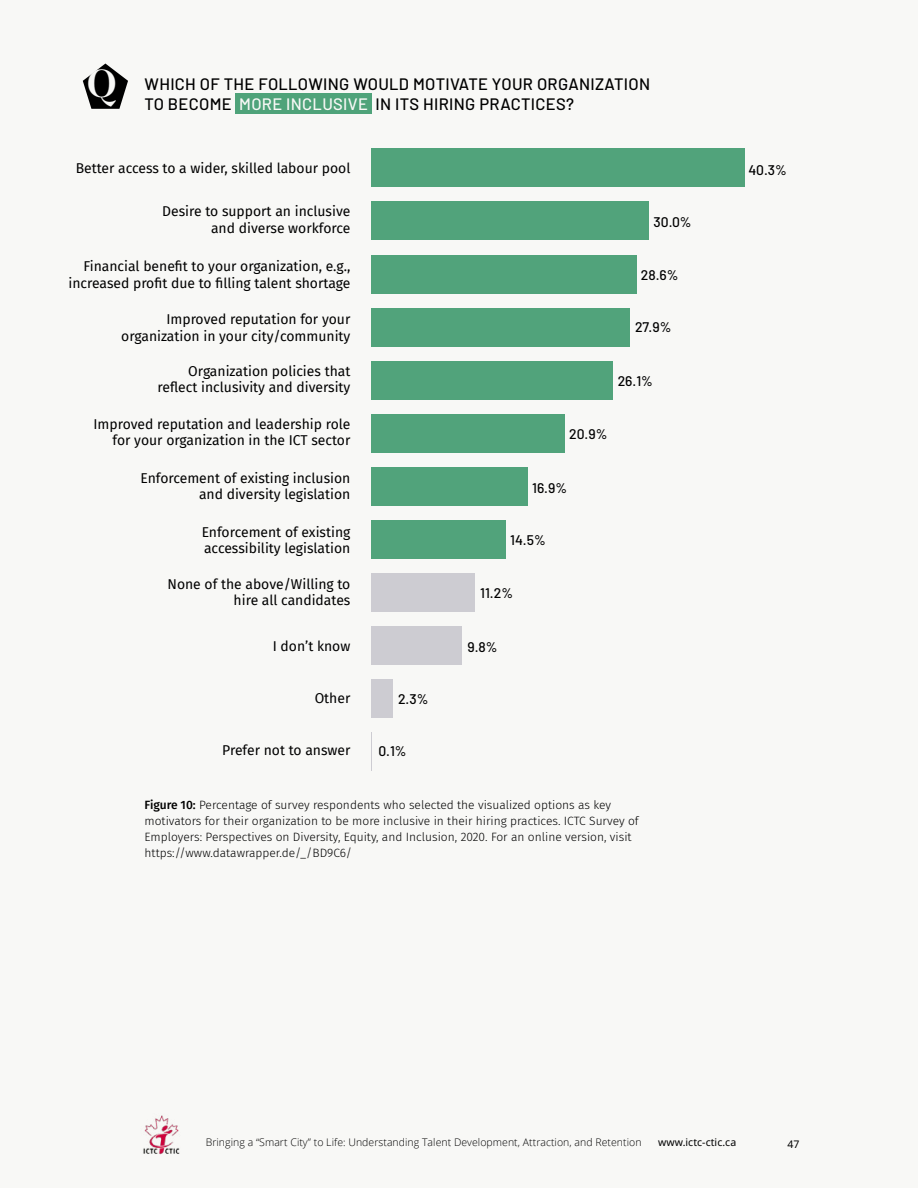
<style>
.page{position:relative;width:918px;height:1188px;background:#f8f8f6}
.page>*{position:absolute;margin:0;border:0;box-sizing:border-box;transform-origin:0 0}
.t1{font:700 39px "Span";color:#f8f8f6}
.t2{font:500 16.5px/19.5px "Barlow";letter-spacing:.02em;color:#000}
.t3{font:13.95px/16.2px "Fira Sans";color:#000;text-align:right}
.t4{font:500 13.95px "Barlow";color:#000}
.t5{font:300 12px/16.2px "Fira Sans";color:#000}
.t6{font:300 10.5px "Open Sans";letter-spacing:.005em;color:#000}
.t7{font:10.5px "Noto Sans";letter-spacing:.005em;color:#000}
.s1{color:#f8f8f6}
.s2{font-weight:500}
</style>
<div class="page">
<img style="left:143px;top:1115px;width:37px;height:40px">
<div style="left:236px;top:94px;width:136px;height:20px;background:#4fa37a"></div>
<svg style="left:83px;top:64px;width:45px;height:45px"></svg>
<div style="left:371px;top:149px;width:374px;height:38px;background:#51a37b"></div>
<div style="left:371px;top:202px;width:278px;height:38px;background:#51a37b"></div>
<div style="left:371px;top:255px;width:265px;height:38px;background:#51a37b"></div>
<div style="left:371px;top:308px;width:259px;height:38px;background:#51a37b"></div>
<div style="left:371px;top:361px;width:242px;height:38px;background:#51a37b"></div>
<div style="left:371px;top:414px;width:194px;height:38px;background:#51a37b"></div>
<div style="left:371px;top:467px;width:157px;height:38px;background:#51a37b"></div>
<div style="left:371px;top:520px;width:135px;height:38px;background:#51a37b"></div>
<div style="left:371px;top:573px;width:104px;height:39px;background:#cdccd2"></div>
<div style="left:371px;top:626px;width:91px;height:39px;background:#cdccd2"></div>
<div style="left:371px;top:679px;width:22px;height:39px;background:#cdccd2"></div>
<hr style="left:371px;top:732px;width:1px;height:39px;background:#cdccd2">
<h1 class="t1" style="left:87px;top:60px;width:32px">Q</h1>
<p class="t2" style="left:145px;top:73px;width:507px">WHICH OF THE FOLLOWING WOULD MOTIVATE YOUR ORGANIZATION<br>TO BECOME <span class="s1">MORE INCLUSIVE</span> IN ITS HIRING PRACTICES?</p>
<p class="t3" style="left:76px;top:160px;width:276px">Better access to a wider, skilled labour pool</p>
<p class="t3" style="left:162px;top:203px;width:190px">Desire to support an inclusive and diverse workforce</p>
<p class="t3" style="left:68px;top:258px;width:283px">Financial benefit to your organization, e.g., increased profit due to filling talent shortage</p>
<p class="t3" style="left:121px;top:311px;width:231px">Improved reputation for your organization in your city/community</p>
<p class="t3" style="left:158px;top:363px;width:194px">Organization policies that reflect inclusivity and diversity</p>
<p class="t3" style="left:94px;top:416px;width:258px">Improved reputation and leadership role for your organization in the ICT sector</p>
<p class="t3" style="left:140px;top:470px;width:212px">Enforcement of existing inclusion and diversity legislation</p>
<p class="t3" style="left:202px;top:523px;width:150px;text-align:left">Enforcement of existing accessibility legislation</p>
<p class="t3" style="left:168px;top:575px;width:184px">None of the above/Willing to hire all candidates</p>
<p class="t3" style="left:273px;top:637px;width:79px">I don’t know</p>
<p class="t3" style="left:315px;top:690px;width:37px">Other</p>
<p class="t3" style="left:222px;top:742px;width:130px">Prefer not to answer</p>
<p class="t4" style="left:398px;top:689px;width:32px">2.3%</p>
<p class="t4" style="left:378px;top:741px;width:30px">0.1%</p>
<p class="t4" style="left:654px;top:211px;width:40px">30.0%</p>
<p class="t4" style="left:641px;top:265px;width:39px">28.6%</p>
<p class="t4" style="left:635px;top:317px;width:38px">27.9%</p>
<p class="t4" style="left:618px;top:371px;width:37px">26.1%</p>
<p class="t4" style="left:569px;top:424px;width:40px">20.9%</p>
<p class="t4" style="left:532px;top:477px;width:36px">16.9%</p>
<p class="t4" style="left:510px;top:529px;width:37px">14.5%</p>
<p class="t4" style="left:480px;top:583px;width:34px">11.2%</p>
<p class="t4" style="left:467px;top:637px;width:32px">9.8%</p>
<p class="t5" style="left:145px;top:796px;width:496px"><span class="s2">Figure 10:</span> Percentage of survey respondents who selected the visualized options as key motivators for their organization to be more inclusive in their hiring practices. ICTC Survey of Employers: Perspectives on Diversity, Equity, and Inclusion, 2020. For an online version, visit https://www.datawrapper.de/_/BD9C6/</p>
<p class="t4" style="left:748px;top:159px;width:40px">40.3%</p>
<p class="t6" style="left:206px;top:1135px;width:437px">Bringing a “Smart City” to Life: Understanding Talent Development, Attraction, and Retention</p>
<p class="t7" style="left:658px;top:1135px;width:80px">www.ictc-ctic.ca</p>
<p class="t7" style="left:787px;top:1137px;width:14px">47</p>
</div>
